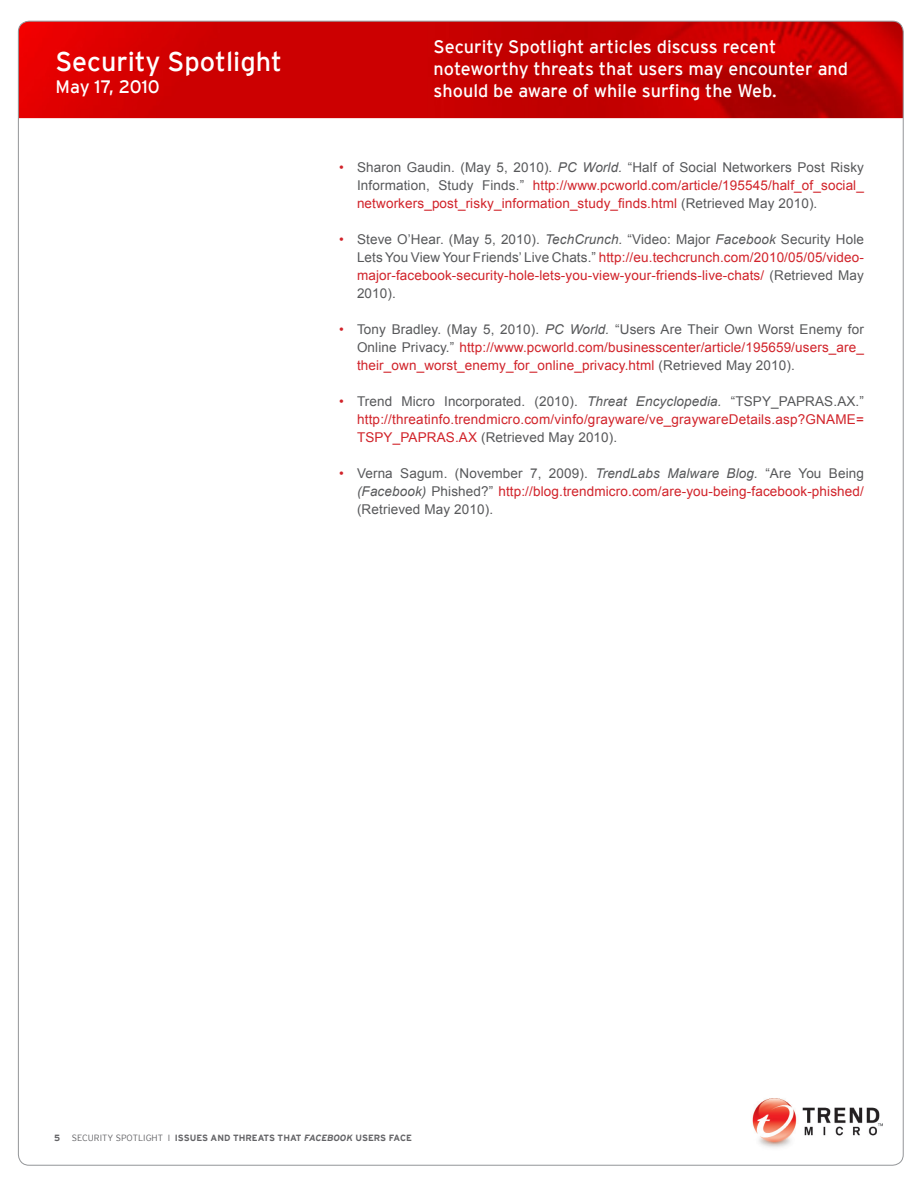
<style>
.page{position:relative;width:918px;height:1188px;background:#fff}
.page>*{position:absolute;margin:0;border:0;box-sizing:border-box;transform-origin:0 0}
.t1{font:27px "Interstate";color:#fff}
.t2{font:18px/21.6px "Interstate";color:#fff}
.bulleted_item{font:13.5px/18px "Arial";letter-spacing:.01em;color:#d1232a;text-align:justify}
.bulleted_item-2{font:13.5px/18px "Arial";letter-spacing:.01em;color:#57585a;text-align:justify}
.t3{font:700 9px "Interstate";color:#636366}
.s1{color:#57585a}
.s2{font-style:italic;color:#57585a}
.s3{color:#d1232a}
.s4{font-style:italic}
.s5{font-weight:300}
</style>
<div class="page">
<img style="left:18px;top:21px;width:884px;height:97px">
<img style="left:752px;top:1098px;width:130px;height:50px">
<h1 class="t1" style="left:56px;top:47px;width:228px">Security Spotlight</h1>
<h2 class="t2" style="left:56px;top:76px;width:106px">May 17, 2010</h2>
<h2 class="t2" style="left:434px;top:36px;width:416px">Security Spotlight articles discuss recent noteworthy threats that users may encounter and should be aware of while surfing the Web.</h2>
<p class="bulleted_item" style="left:357px;top:158px;width:508px;text-indent:-18px">• <span class="s1">Sharon Gaudin. (May 5, 2010).</span> <span class="s2">PC World.</span> <span class="s1">“Half of Social Networkers Post Risky Information, Study Finds.”</span> http://www.pcworld.com/article/195545/half_of_social_ networkers_post_risky_information_study_finds.html <span class="s1">(Retrieved May 2010).</span></p>
<p class="bulleted_item" style="left:357px;top:230px;width:508px;text-indent:-18px">• <span class="s1">Steve O’Hear. (May 5, 2010).</span> <span class="s2">TechCrunch.</span> <span class="s1">“Video: Major</span> <span class="s2">Facebook</span> <span class="s1">Security Hole Lets You View Your Friends’ Live Chats.”</span> http://eu.techcrunch.com/2010/05/05/video&shy;major-facebook-security-hole-lets-you-view-your-friends-live-chats/ <span class="s1">(Retrieved May 2010).</span></p>
<p class="bulleted_item" style="left:357px;top:320px;width:508px;text-indent:-18px">• <span class="s1">Tony Bradley. (May 5, 2010).</span> <span class="s2">PC World.</span> <span class="s1">“Users Are Their Own Worst Enemy for Online Privacy.”</span> http://www.pcworld.com/businesscenter/article/195659/users_are_ their_own_worst_enemy_for_online_privacy.html <span class="s1">(Retrieved May 2010).</span></p>
<p class="bulleted_item" style="left:357px;top:392px;width:509px;text-indent:-18px">• <span class="s1">Trend Micro Incorporated. (2010).</span> <span class="s2">Threat Encyclopedia.</span> <span class="s1">“TSPY_PAPRAS.AX.” </span>http://threatinfo.trendmicro.com/vinfo/grayware/ve_graywareDetails.asp?GNAME= TSPY_PAPRAS.AX <span class="s1">(Retrieved May 2010).</span></p>
<p class="bulleted_item-2" style="left:357px;top:464px;width:508px;text-indent:-18px"><span class="s3">•</span> Verna Sagum. (November 7, 2009). <span class="s4">TrendLabs Malware Blog.</span> “Are You Being <span class="s4">(Facebook)</span> Phished?” <span class="s3">http://blog.trendmicro.com/are-you-being-facebook-phished/ </span>(Retrieved May 2010).</p>
<p class="t3" style="left:54px;top:1133px;width:8px">5</p>
<p class="t3" style="left:72px;top:1133px;width:342px"><span class="s5">SECURITY SPOTLIGHT I</span> ISSUES AND THREATS THAT <span class="s4">FACEBOOK</span> USERS FACE</p>
</div>
